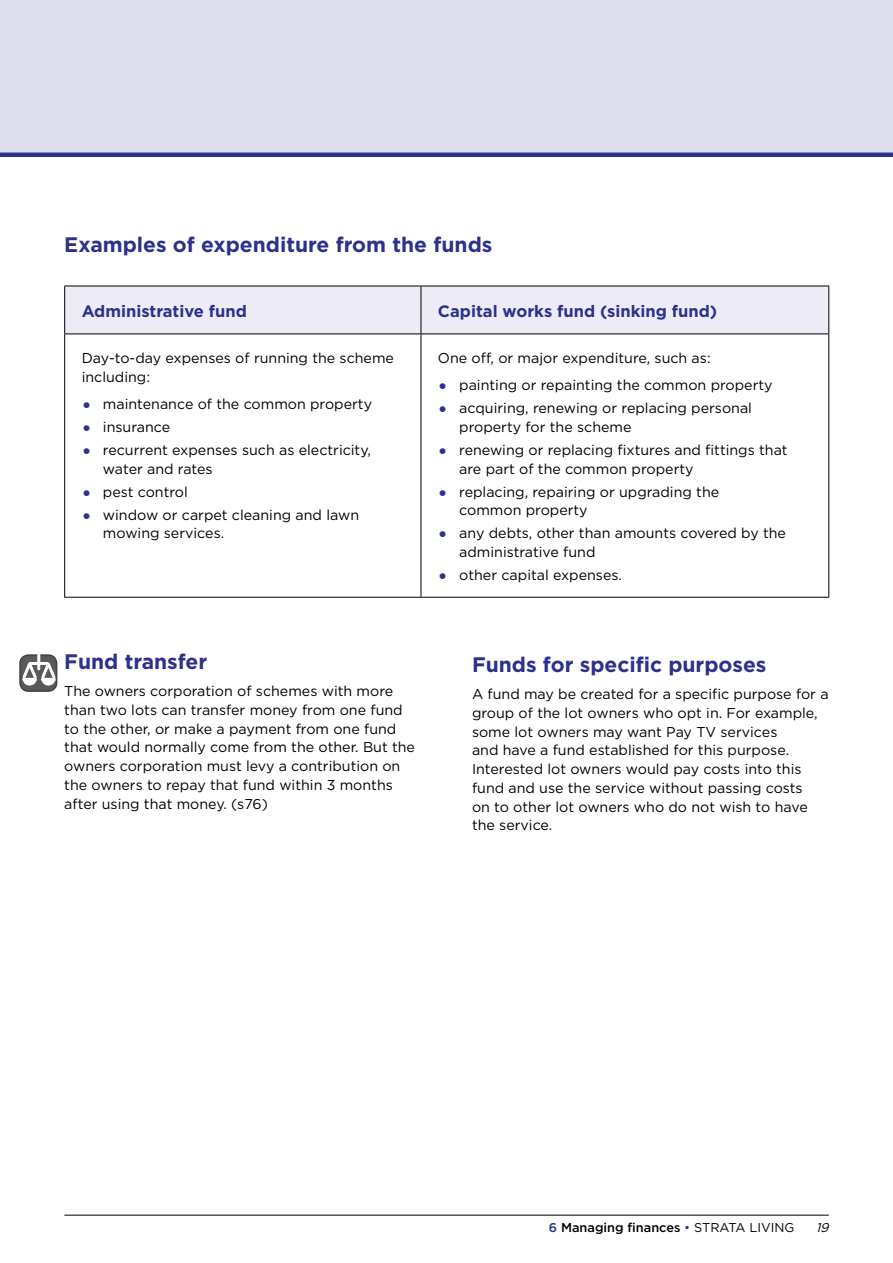
<style>
.page{position:relative;width:893px;height:1263px;background:#fff}
.page>*{position:absolute;margin:0;border:0;box-sizing:border-box;transform-origin:0 0}
.t1{font:700 21px "Gotham HTF";color:#2c318c}
.t2{font:700 16.5px "Gotham HTF";color:#2c318c}
.t3{font:14.25px/18.8px "Gotham HTF";color:#000}
.t4{font:500 12.75px "Gotham HTF";color:#000}
.t5{font:italic 12.75px "Gotham HTF";color:#000}
.s1{font-weight:700;font-size:19.5px;color:#2c318c}
.s2{color:#2c318c}
.s3{font-weight:400;color:#2c318c}
.s4{font-weight:400}
</style>
<div class="page">
<hr style="left:65px;top:1215px;width:763px;height:1px;background:#000">
<div style="left:0;top:0;width:893px;height:155px;background:#dfdeee"></div>
<hr style="left:0;top:153px;width:893px;height:4px;background:#2c318c">
<div style="left:65px;top:287px;width:763px;height:46px;background:#edecf6"></div>
<hr style="left:64px;top:286px;width:357px;height:1px;background:#000">
<hr style="left:64px;top:286px;width:1px;height:47px;background:#000">
<hr style="left:421px;top:286px;width:408px;height:1px;background:#000">
<hr style="left:421px;top:286px;width:1px;height:47px;background:#000">
<hr style="left:828px;top:286px;width:1px;height:47px;background:#000">
<hr style="left:64px;top:333px;width:357px;height:1px;background:#000">
<hr style="left:64px;top:334px;width:1px;height:263px;background:#000">
<hr style="left:421px;top:333px;width:408px;height:1px;background:#000">
<hr style="left:421px;top:334px;width:1px;height:263px;background:#000">
<hr style="left:828px;top:334px;width:1px;height:263px;background:#000">
<hr style="left:64px;top:597px;width:357px;height:1px;background:#000">
<hr style="left:421px;top:597px;width:408px;height:1px;background:#000">
<div style="left:20px;top:655px;width:37px;height:36px;background:#58595b;border-radius:9px"></div>
<div style="left:19px;top:654px;width:38px;height:38px;border:2px solid #414042;border-radius:9px"></div>
<hr style="left:37px;top:653px;width:3px;height:16px;background:#fff">
<svg style="left:20px;top:656px;width:38px;height:31px"></svg>
<h1 class="t1" style="left:64px;top:232px;width:430px">Examples of expenditure from the funds</h1>
<p class="t2" style="left:82px;top:301px;width:167px">Administrative fund</p>
<p class="t2" style="left:438px;top:301px;width:281px">Capital works fund (sinking fund)</p>
<p class="t3" style="left:82px;top:348px;width:314px">Day-to-day expenses of running the scheme including:</p>
<p class="t3" style="left:82px;top:394px;width:292px"><span class="s1">•</span> maintenance of the common property</p>
<p class="t3" style="left:82px;top:417px;width:90px"><span class="s1">•</span> insurance</p>
<p class="t3" style="left:103px;top:440px;width:270px;text-indent:-21px"><span class="s1">•</span> recurrent expenses such as electricity, water and rates</p>
<p class="t3" style="left:82px;top:482px;width:108px"><span class="s1">•</span> pest control</p>
<p class="t3" style="left:103px;top:505px;width:258px;text-indent:-21px"><span class="s1">•</span> window or carpet cleaning and lawn mowing services.</p>
<p class="t3" style="left:438px;top:348px;width:274px">One off, or major expenditure, such as:</p>
<p class="t3" style="left:438px;top:376px;width:336px"><span class="s1">•</span> painting or repainting the common property</p>
<p class="t3" style="left:459px;top:399px;width:294px;text-indent:-21px"><span class="s1">•</span> acquiring, renewing or replacing personal property for the scheme</p>
<p class="t3" style="left:459px;top:440px;width:330px;text-indent:-21px"><span class="s1">•</span> renewing or replacing fixtures and fittings that are part of the common property</p>
<p class="t3" style="left:459px;top:482px;width:261px;text-indent:-21px"><span class="s1">•</span> replacing, repairing or upgrading the common property</p>
<p class="t3" style="left:459px;top:524px;width:328px;text-indent:-21px"><span class="s1">•</span> any debts, other than amounts covered by the administrative fund</p>
<p class="t3" style="left:438px;top:566px;width:186px"><span class="s1">•</span> other capital expenses.</p>
<h1 class="t1" style="left:64px;top:649px;width:144px">Fund transfer</h1>
<p class="t3" style="left:64px;top:681px;width:352px">The owners corporation of schemes with more than two lots can transfer money from one fund to the other, or make a payment from one fund that would normally come from the other. But the owners corporation must levy a contribution on the owners to repay that fund within 3 months after using that money. (s76)</p>
<h1 class="t1" style="left:472px;top:652px;width:296px">Funds for specific purposes</h1>
<p class="t3" style="left:472px;top:684px;width:358px">A fund may be created for a specific purpose for a group of the lot owners who opt in. For example, some lot owners may want Pay TV services<br>and have a fund established for this purpose.<br>I nterested lot owners would pay costs into this fund and use the service without passing costs<br>on to other lot owners who do not wish to have the service.</p>
<p class="t4" style="left:549px;top:1221px;width:247px"><span class="s2">6</span> Managing finances <span class="s3">•</span> <span class="s4">STRATA LIVI NG</span></p>
<p class="t5" style="left:816px;top:1221px;width:18px">19</p>
</div>
